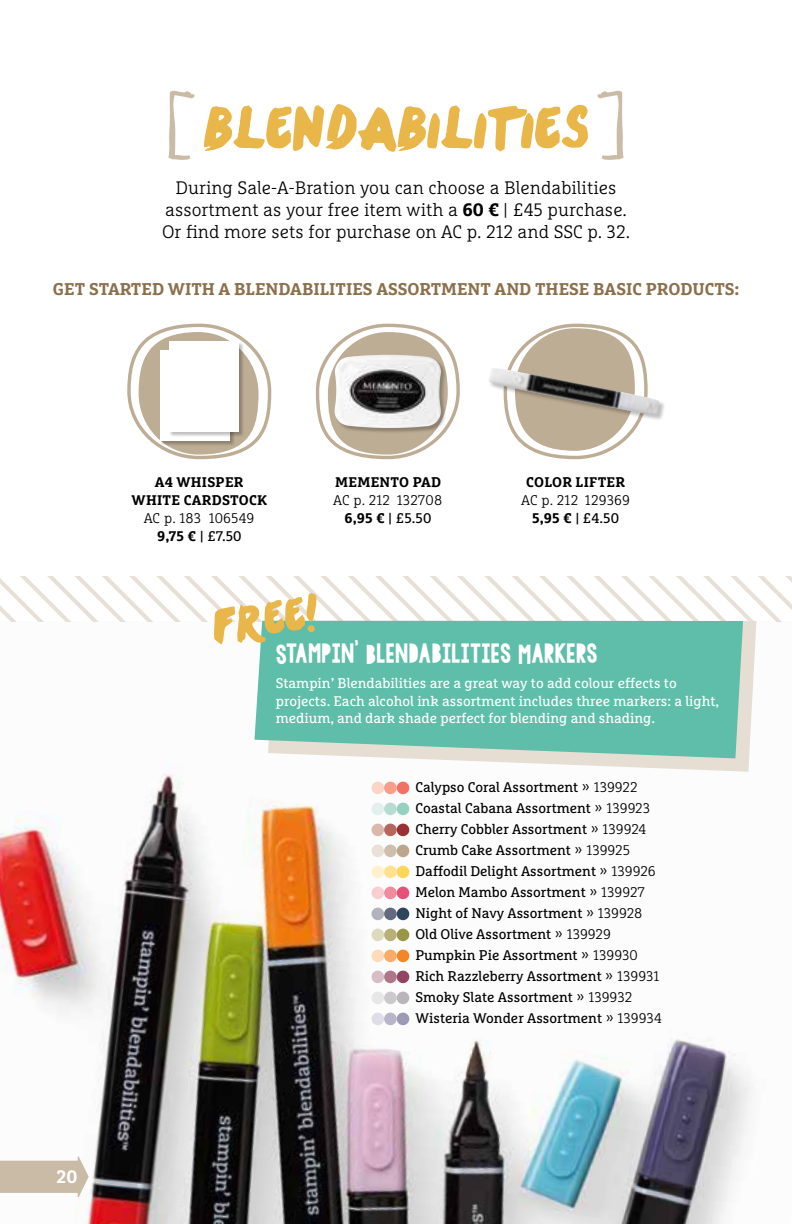
<style>
.page{position:relative;width:792px;height:1224px;background:#fff}
.page>*{position:absolute;margin:0;border:0;box-sizing:border-box;transform-origin:0 0}
.t1{font:72px "One Direction";color:#e9b64a}
.t2{font:56.2px "One Direction";color:#e9b64a}
.t3{font:26px "KGBLESSYOURHEART";letter-spacing:.025em;color:#fff}
.t4{font:300 18px/21.6px "Marselis Slab Pro";color:#000;text-align:center}
.t5{font:700 18px "Marselis Slab Pro";color:#fff}
.t6{font:700 17px "Marselis Slab Pro";color:#8a704c}
.t7{font:14px/21px "Marselis Slab Pro";color:#000}
.t8{font:14px/17.4px "Marselis Slab Pro";color:#fff}
.t9{font:300 14px/18px "Marselis Slab Pro";letter-spacing:.01em;color:#000;text-align:center}
.t10{font:700 14px/18px "Marselis Slab Pro";letter-spacing:.02em;color:#000;text-align:center}
.s1{font-weight:700}
.s2{font-weight:400}
.s3{font-weight:300}
</style>
<div class="page">
<img style="left:0;top:621px;width:782px;height:603px">
<svg style="left:0;top:576px;width:792px;height:45px"></svg>
<svg style="left:268px;top:621px;width:488px;height:151px"></svg>
<svg style="left:254px;top:621px;width:489px;height:137px;fill:#5fbea9"></svg>
<div style="left:372px;top:782px;width:12px;height:12px;background:#fcd5c9;border-radius:50%"></div>
<div style="left:384px;top:782px;width:13px;height:12px;background:#f69e8a;border-radius:50%"></div>
<div style="left:397px;top:782px;width:12px;height:12px;background:#f17262;border-radius:50%"></div>
<div style="left:372px;top:803px;width:12px;height:12px;background:#e0f0ec;border-radius:50%"></div>
<div style="left:384px;top:803px;width:13px;height:12px;background:#b7ddd2;border-radius:50%"></div>
<div style="left:397px;top:803px;width:12px;height:12px;background:#95d0c1;border-radius:50%"></div>
<div style="left:372px;top:824px;width:12px;height:12px;background:#dcb7ad;border-radius:50%"></div>
<div style="left:384px;top:824px;width:13px;height:12px;background:#b5675e;border-radius:50%"></div>
<div style="left:397px;top:824px;width:12px;height:12px;background:#9a3033;border-radius:50%"></div>
<div style="left:372px;top:845px;width:12px;height:12px;background:#e9e1d7;border-radius:50%"></div>
<div style="left:384px;top:845px;width:13px;height:12px;background:#cfbeab;border-radius:50%"></div>
<div style="left:397px;top:845px;width:12px;height:12px;background:#bca68e;border-radius:50%"></div>
<div style="left:372px;top:866px;width:12px;height:12px;background:#fff1ce;border-radius:50%"></div>
<div style="left:384px;top:866px;width:13px;height:12px;background:#ffe18f;border-radius:50%"></div>
<div style="left:397px;top:866px;width:12px;height:12px;background:#ffd559;border-radius:50%"></div>
<div style="left:372px;top:887px;width:12px;height:12px;background:#f8ced3;border-radius:50%"></div>
<div style="left:384px;top:887px;width:13px;height:12px;background:#ef8c9c;border-radius:50%"></div>
<div style="left:397px;top:887px;width:12px;height:12px;background:#e75077;border-radius:50%"></div>
<div style="left:372px;top:908px;width:12px;height:12px;background:#b2b3bf;border-radius:50%"></div>
<div style="left:384px;top:908px;width:13px;height:12px;background:#636a80;border-radius:50%"></div>
<div style="left:397px;top:908px;width:12px;height:12px;background:#2f445d;border-radius:50%"></div>
<div style="left:372px;top:929px;width:12px;height:12px;background:#dedac0;border-radius:50%"></div>
<div style="left:384px;top:929px;width:13px;height:12px;background:#b7b179;border-radius:50%"></div>
<div style="left:397px;top:929px;width:12px;height:12px;background:#9a9648;border-radius:50%"></div>
<div style="left:372px;top:950px;width:12px;height:12px;background:#fedbba;border-radius:50%"></div>
<div style="left:384px;top:950px;width:13px;height:12px;background:#f9ab67;border-radius:50%"></div>
<div style="left:397px;top:950px;width:12px;height:12px;background:#f38726;border-radius:50%"></div>
<div style="left:372px;top:971px;width:12px;height:12px;background:#d7bec6;border-radius:50%"></div>
<div style="left:384px;top:971px;width:13px;height:12px;background:#ae7789;border-radius:50%"></div>
<div style="left:397px;top:971px;width:12px;height:12px;background:#924564;border-radius:50%"></div>
<div style="left:372px;top:992px;width:12px;height:12px;background:#e8e7e8;border-radius:50%"></div>
<div style="left:384px;top:992px;width:13px;height:12px;background:#ccc9cc;border-radius:50%"></div>
<div style="left:397px;top:992px;width:12px;height:12px;background:#b9b6b9;border-radius:50%"></div>
<div style="left:372px;top:1013px;width:12px;height:12px;background:#dfdde7;border-radius:50%"></div>
<div style="left:384px;top:1013px;width:13px;height:12px;background:#b8b5ca;border-radius:50%"></div>
<div style="left:397px;top:1013px;width:12px;height:12px;background:#9d9ab6;border-radius:50%"></div>
<div style="left:316px;top:324px;width:144px;height:135px;border:3px solid #bead95;border-radius:50%"></div>
<div style="left:330px;top:334px;width:116px;height:119px;background:#bead95;border-radius:50%"></div>
<div style="left:328px;top:332px;width:120px;height:123px;border:3px solid #bead95;border-radius:50%"></div>
<div style="left:127px;top:324px;width:144px;height:135px;border:3px solid #bead95;border-radius:50%"></div>
<div style="left:140px;top:334px;width:117px;height:119px;background:#bead95;border-radius:50%"></div>
<div style="left:139px;top:332px;width:119px;height:123px;border:3px solid #bead95;border-radius:50%"></div>
<div style="left:160px;top:350px;width:75px;height:96px;background:#000;opacity:.25"></div>
<div style="left:160px;top:350px;width:70px;height:91px;background:#fff"></div>
<div style="left:169px;top:342px;width:75px;height:95px;background:#000;opacity:.25"></div>
<div style="left:169px;top:341px;width:70px;height:91px;background:#fff"></div>
<div style="left:335px;top:355px;width:111px;height:78px;background:#000;opacity:.25"></div>
<img style="left:335px;top:355px;width:106px;height:73px">
<div style="left:517px;top:330px;width:116px;height:119px;background:#bead95;border-radius:50%"></div>
<svg style="left:168px;top:90px;width:27px;height:70px"></svg>
<svg style="left:597px;top:90px;width:27px;height:70px"></svg>
<div style="left:489px;top:368px;width:177px;height:54px;background:#000;opacity:.25"></div>
<img style="left:489px;top:368px;width:171px;height:47px">
<svg style="left:0;top:1156px;width:89px;height:41px"></svg>
<h1 class="t1" style="left:203px;top:96px;width:387px">BLENDABILITIES</h1>
<p class="t4" style="left:162px;top:177px;width:469px">During Sale-A-Bration you can choose a Blendabilities assortment as your free item with a <span class="s1">60 €</span> | £45 purchase.<br>Or find more sets for purchase on AC p. 212 and SSC p. 32.</p>
<p class="t6" style="left:53px;top:279px;width:688px">GET STARTED WITH A BLENDABILITIES ASSORTMENT AND THESE BASIC PRODUCTS:</p>
<p class="t10" style="left:132px;top:472px;width:137px">A4 WHISPER<br>WHITE CARDSTOCK</p>
<p class="t9" style="left:144px;top:508px;width:112px">AC p. 183 106549<br><span class="s1">9,75 €</span> <span class="s2">| £7.50</span></p>
<p class="t10" style="left:335px;top:472px;width:107px">MEMENTO PAD</p>
<p class="t9" style="left:333px;top:490px;width:111px">AC p. 212 132708<br><span class="s1">6,95 €</span> <span class="s2">| £5.50</span></p>
<p class="t10" style="left:526px;top:472px;width:101px">COLOR LIFTER</p>
<p class="t9" style="left:521px;top:490px;width:110px">AC p. 212 129369<br><span class="s1">5,95 €</span> <span class="s2">| £4.50</span></p>
<h2 class="t2" style="left:209px;top:602px;width:109px;rotate:-8deg">FREE!</h2>
<h3 class="t3" style="left:276px;top:638px;width:323px">STAMPIN’ BLENDABILITIES MARKERS</h3>
<p class="t8" style="left:276px;top:674px;width:445px">Stampin’ Blendabilities are a great way to add colour effects to projects. Each alcohol ink assortment includes three markers: a light, medium, and dark shade perfect for blending and shading.</p>
<p class="t5" style="left:56px;top:1166px;width:23px">20</p>
<p class="t7" style="left:415px;top:777px;width:248px">Calypso Coral Assortment <span class="s3">» 139922<br></span>Coastal Cabana Assortment <span class="s3">» 139923<br></span>Cherry Cobbler Assortment <span class="s3">» 139924<br></span>Crumb Cake Assortment <span class="s3">» 139925<br></span>Daffodil Delight Assortment <span class="s3">» 139926<br></span>Melon Mambo Assortment <span class="s3">» 139927<br></span>Night of Navy Assortment <span class="s3">» 139928<br></span>Old Olive Assortment <span class="s3">» 139929<br></span>Pumpkin Pie Assortment <span class="s3">» 139930<br></span>Rich Razzleberry Assortment <span class="s3">» 139931<br></span>Smoky Slate Assortment <span class="s3">» 139932<br></span>Wisteria Wonder Assortment <span class="s3">» 139934</span></p>
</div>
